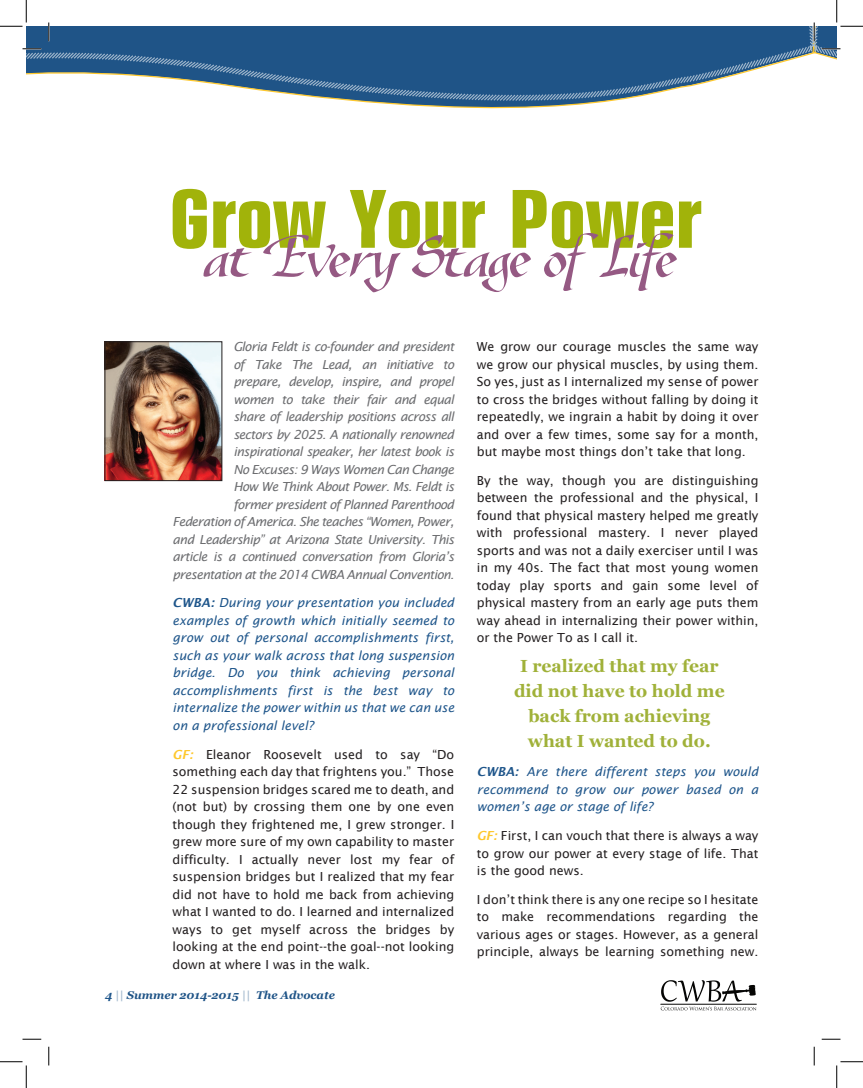
<style>
.page{position:relative;width:863px;height:1088px;background:#fff}
.page>*{position:absolute;margin:0;border:0;box-sizing:border-box;transform-origin:0 0}
.t1{font:700 17.5px/25px "Georgia";color:#a0b139;text-align:center}
.t2{font:12.5px/17.5px "Lucida Sans";color:#231f20;text-align:justify}
.t3{font:italic 12.5px/17.5px "Lucida Sans";letter-spacing:-.05em;color:#6c6d70;text-align:right}
.t4{font:italic 12.5px/17.5px "Lucida Sans";color:#1f568b;text-align:justify}
.t5{font:italic 700 11.25px "Georgia";color:#1f5487}
.s1{font-weight:600}
.s2{font-weight:600;font-style:italic;color:#fec82d}
.s3{color:#1f568b}
.s4{color:#a2b8cd}
</style>
<div class="page">
<svg style="left:660px;top:980px;width:96px;height:30px"></svg>
<svg style="left:364px;top:102px;width:240px;height:7px"></svg>
<svg style="left:26px;top:26px;width:783px;height:76px"></svg>
<img style="left:107px;top:343px;width:113px;height:136px">
<div style="left:105px;top:341px;width:117px;height:140px;border:1px solid #231f20"></div>
<svg style="left:173px;top:189px;width:528px;height:103px"></svg>
<svg style="left:22px;top:48px;width:19px;height:2px"></svg>
<svg style="left:22px;top:1038px;width:19px;height:2px"></svg>
<svg style="left:821px;top:1038px;width:19px;height:2px"></svg>
<svg style="left:48px;top:22px;width:2px;height:19px"></svg>
<svg style="left:48px;top:1046px;width:2px;height:19px"></svg>
<svg style="left:813px;top:1046px;width:2px;height:19px"></svg>
<svg style="left:0;top:0;width:27px;height:27px"></svg>
<svg style="left:0;top:1061px;width:27px;height:27px"></svg>
<svg style="left:809px;top:0;width:53px;height:60px"></svg>
<svg style="left:836px;top:1061px;width:26px;height:27px"></svg>
<p class="t3" style="left:172px;top:338px;width:283px">Gloria Feldt is co-founder and president<br>of Take The Lead, an initiative to<br>prepare, develop, inspire, and propel<br>women to take their fair and equal<br>share of leadership positions across all<br>sectors by 2025. A nationally renowned inspirational speaker, her latest book is<br>No Excuses: 9 Ways Women Can Change<br>How We Think About Power. Ms. Feldt is<br>former president of Planned Parenthood Federation of America. She teaches “Women, Power, and Leadership” at Arizona State University. This article is a continued conversation from Gloria’s presentation at the 2014 CWBA Annual Convention.</p>
<p class="t4" style="left:172px;top:594px;width:283px"><span class="s1">CWBA:</span> During your presentation you included examples of growth which initially seemed to grow out of personal accomplishments first, such as your walk across that long suspension bridge. Do you think achieving personal accomplishments first is the best way to internalize the power within us that we can use on a professional level?</p>
<p class="t2" style="left:172px;top:745px;width:283px"><span class="s2">GF:</span> Eleanor Roosevelt used to say “Do something each day that frightens you.” Those 22 suspension bridges scared me to death, and (not but) by crossing them one by one even though they frightened me, I grew stronger. I grew more sure of my own capability to master difficulty. I actually never lost my fear of suspension bridges but I realized that my fear did not have to hold me back from achieving what I wanted to do. I learned and internalized ways to get myself across the bridges by looking at the end point--the goal--not looking down at where I was in the walk.</p>
<p class="t5" style="left:105px;top:987px;width:231px"><span class="s3">4</span> <span class="s4">||</span> Summer 2014-2015 <span class="s4">||</span> The Advocate</p>
<p class="t2" style="left:477px;top:338px;width:283px">We grow our courage muscles the same way we grow our physical muscles, by using them.<br>So yes, just as I internalized my sense of power to cross the bridges without falling by doing it repeatedly, we ingrain a habit by doing it over and over a few times, some say for a month, but maybe most things don’t take that long.</p>
<p class="t2" style="left:477px;top:471px;width:283px">By the way, though you are distinguishing between the professional and the physical, I found that physical mastery helped me greatly with professional mastery. I never played sports and was not a daily exerciser until I was in my 40s. The fact that most young women today play sports and gain some level of physical mastery from an early age puts them way ahead in internalizing their power within, or the Power To as I call it.</p>
<h1 class="t1" style="left:514px;top:653px;width:212px">I realized that my fear did not have to hold me back from achieving what I wanted to do.</h1>
<p class="t4" style="left:477px;top:763px;width:283px"><span class="s1">CWBA:</span> Are there different steps you would recommend to grow our power based on a women’s age or stage of life?</p>
<p class="t2" style="left:477px;top:826px;width:283px"><span class="s2">GF:</span> First, I can vouch that there is always a way to grow our power at every stage of life. That is the good news.</p>
<p class="t2" style="left:477px;top:890px;width:283px">I don’t think there is any one recipe so I hesitate to make recommendations regarding the various ages or stages. However, as a general principle, always be learning something new.</p>
</div>
